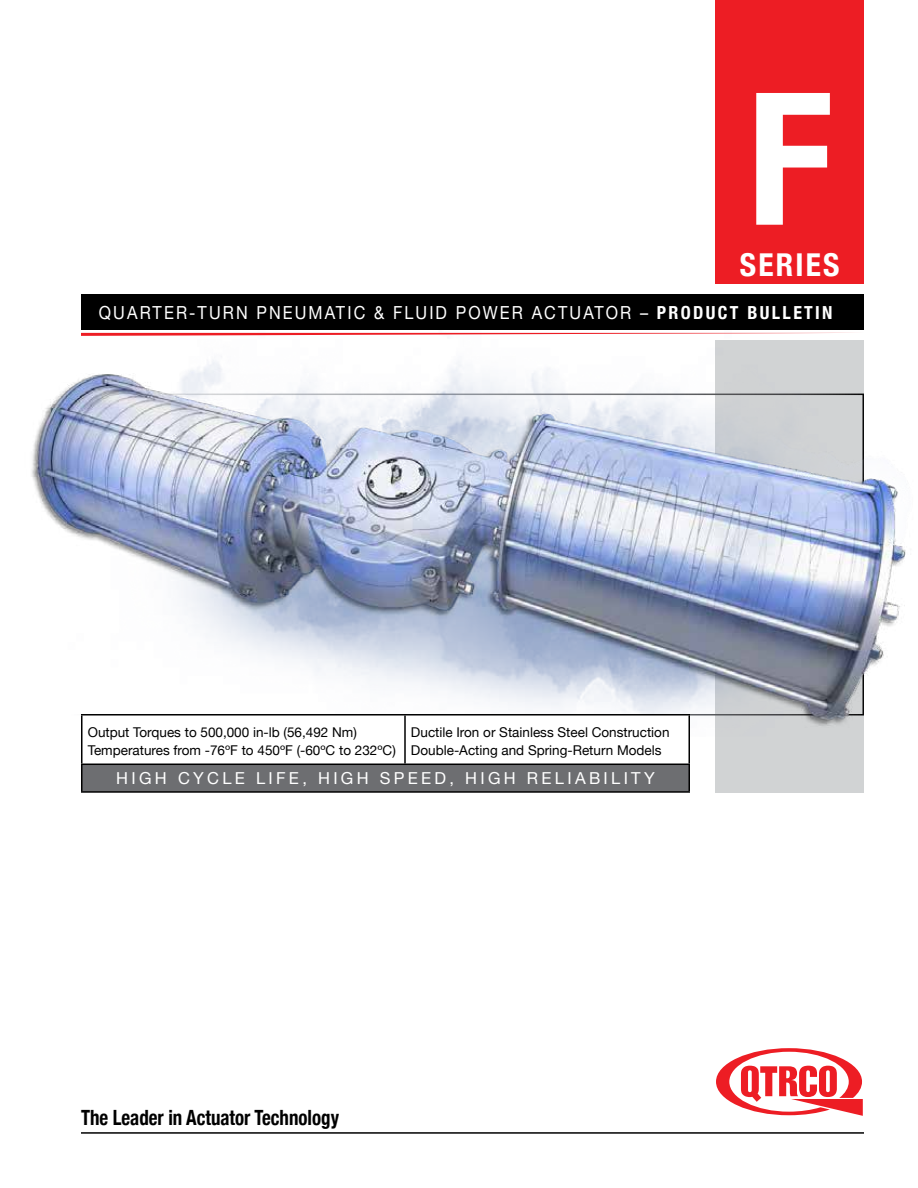
<style>
.page{position:relative;width:918px;height:1188px;background:#fff}
.page>*{position:absolute;margin:0;border:0;box-sizing:border-box;transform-origin:0 0}
.t1{font:700 condensed 184.5px "Helvetica Neue";color:#fff}
.t2{font:700 condensed 31.5px "Helvetica Neue";letter-spacing:.07em;color:#fff}
.t3{font:700 condensed 21px "Helvetica Neue";color:#000;scale:.9 1}
.t4{font:18px "Helvetica Neue";letter-spacing:.13em;color:#fff;scale:.9 1}
.t5{font:16.5px "Helvetica Neue";letter-spacing:.2em;color:#fff}
.t6{font:13.5px/18px "Helvetica Neue";color:#000}
.s1{font-weight:700;font-stretch:condensed}
</style>
<div class="page">
<div style="left:716px;top:0;width:148px;height:284px;background:#ed1d24"></div>
<svg style="left:716px;top:1048px;width:147px;height:68px"></svg>
<hr style="left:81px;top:1132px;width:783px;height:2px;background:#000">
<img style="left:31px;top:202px;width:875px;height:591px">
<div style="left:81px;top:295px;width:783px;height:35px;background:#000"></div>
<svg style="left:81px;top:333px;width:784px;height:3px"></svg>
<hr style="left:81px;top:714px;width:324px;height:2px;background:#000">
<hr style="left:405px;top:714px;width:285px;height:2px;background:#000">
<hr style="left:688px;top:716px;width:2px;height:48px;background:#000">
<svg style="left:81px;top:715px;width:608px;height:76px"></svg>
<hr style="left:405px;top:764px;width:285px;height:1px;background:#000">
<hr style="left:688px;top:765px;width:2px;height:26px;background:#000">
<hr style="left:81px;top:791px;width:324px;height:2px;background:#000">
<hr style="left:405px;top:791px;width:285px;height:2px;background:#000">
<h1 class="t1" style="left:747px;top:6px;width:87px">F</h1>
<h2 class="t2" style="left:740px;top:238px;width:101px">SERIES</h2>
<h3 class="t4" style="left:99px;top:300px;width:817px">QUARTER-TURN PNEUMATIC &amp; FLUID POWER ACTUATOR – <span class="s1">PRODUCT BULLETIN</span></h3>
<p class="t6" style="left:88px;top:724px;width:310px">Output Torques to 500,000 in-lb (56,492 Nm)<br>Temperatures from -76ºF to 450ºF (-60ºC to 232ºC)</p>
<p class="t6" style="left:411px;top:724px;width:260px">Ductile Iron or Stainless Steel Construction<br>Double-Acting and Spring-Return Models</p>
<p class="t5" style="left:116px;top:767px;width:540px">HIGH CYCLE LIFE, HIGH SPEED, HIGH RELIABILITY</p>
<h3 class="t3" style="left:81px;top:1101px;width:288px">The Leader in Actuator Technology</h3>
</div>
